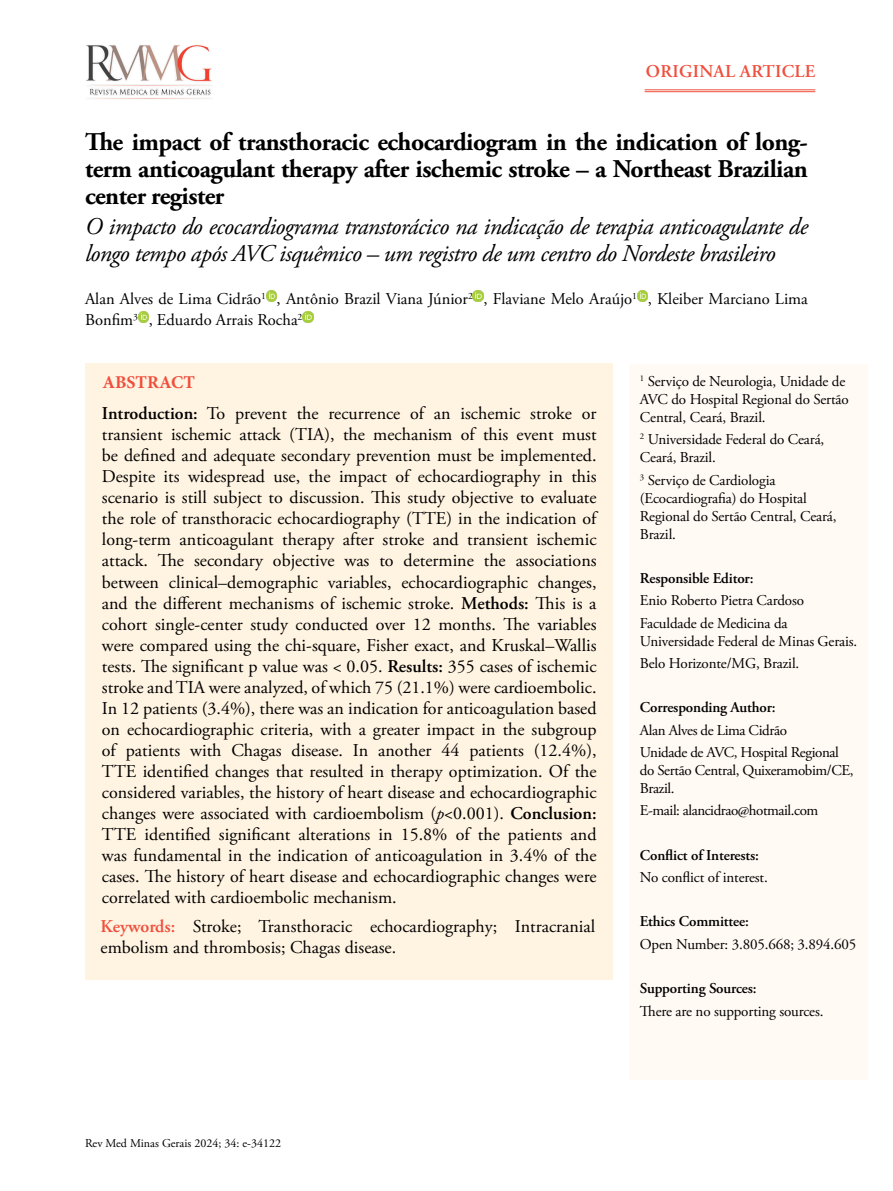
<style>
.page{position:relative;width:893px;height:1191px;background:#fff}
.page>*{position:absolute;margin:0;border:0;box-sizing:border-box;transform-origin:0 0}
.t1{font:700 25.5px/27px "Adobe Garamond Pro";letter-spacing:-.02em;color:#000;text-align:justify}
.t2{font:italic 24px/27px "Adobe Garamond Pro";letter-spacing:-.02em;color:#000}
.t3{font:18px/21px "Adobe Garamond Pro";color:#000;text-align:justify}
.t4{font:600 18px "Adobe Garamond Pro";letter-spacing:.015em;color:#f04e3c}
.t5{font:700 18px "Minion Pro";color:#f04e3c}
.t6{font:16.5px/21px "Adobe Garamond Pro";color:#000}
.t7{font:15px/18px "Adobe Garamond Pro";letter-spacing:-.01em;color:#000}
.t8{font:600 15px "Adobe Garamond Pro";letter-spacing:-.01em;color:#000}
.t9{font:15px "Adobe Garamond Pro";letter-spacing:-.03em;color:#000}
.t10{font:12px "Adobe Garamond Pro";color:#000100}
.s1{font-weight:600}
.s2{font-style:italic}
.s3{font-weight:600;color:#f04e3c}
</style>
<div class="page">
<svg style="left:266px;top:290px;width:11px;height:11px"></svg>
<svg style="left:473px;top:290px;width:10px;height:11px"></svg>
<svg style="left:637px;top:290px;width:11px;height:11px"></svg>
<svg style="left:138px;top:311px;width:11px;height:11px"></svg>
<svg style="left:302px;top:311px;width:11px;height:11px"></svg>
<div style="left:85px;top:363px;width:527px;height:616px;background:#fff3e1"></div>
<div style="left:629px;top:364px;width:238px;height:715px;background:#fffaf4"></div>
<hr style="left:645px;top:90px;width:170px;height:1px;background:#f04e3c">
<hr style="left:645px;top:91px;width:170px;height:1px;background:#f04e3c">
<img style="left:86px;top:45px;width:126px;height:54px">
<p class="t4" style="left:646px;top:61px;width:171px">ORIGINAL ARTICLE</p>
<h1 class="t1" style="left:85px;top:129px;width:724px">The impact of transthoracic echocardiogram in the indication of long&shy;term anticoagulant therapy after ischemic stroke – a Northeast Brazilian center register</h1>
<h2 class="t2" style="left:85px;top:214px;width:724px">O impacto do ecocardiograma transtorácico na indicação de terapia anticoagulante de longo tempo após AVC isquêmico – um registro de um centro do Nordeste brasileiro</h2>
<p class="t6" style="left:85px;top:289px;width:724px">Alan Alves de Lima Cidrão<sup>1</sup> , Antônio Brazil Viana Júnior<sup>2</sup> , Flaviane Melo Araújo<sup>1</sup> , Kleiber Marciano Lima<br>Bonfim<sup>3</sup> , Eduardo Arrais Rocha<sup>2</sup></p>
<p class="t5" style="left:102px;top:370px;width:94px">ABSTRACT</p>
<p class="t3" style="left:102px;top:404px;width:496px"><span class="s1">Introduction:</span> To prevent the recurrence of an ischemic stroke or transient ischemic attack (TIA), the mechanism of this event must be defined and adequate secondary prevention must be implemented.<br>Despite its widespread use, the impact of echocardiography in this scenario is still subject to discussion. This study objective to evaluate the role of transthoracic echocardiography (TTE) in the indication of long-term anticoagulant therapy after stroke and transient ischemic attack. The secondary objective was to determine the associations between clinical–demographic variables, echocardiographic changes, and the different mechanisms of ischemic stroke. <span class="s1">Methods:</span> This is a cohort single-center study conducted over 12 months. The variables were compared using the chi-square, Fisher exact, and Kruskal–Wallis tests. The significant p value was &lt; 0.05. <span class="s1">Results:</span> 355 cases of ischemic stroke and TIA were analyzed, of which 75 (21.1%) were cardioembolic.<br>In 12 patients (3.4%), there was an indication for anticoagulation based on echocardiographic criteria, with a greater impact in the subgroup of patients with Chagas disease. In another 44 patients (12.4%), TTE identified changes that resulted in therapy optimization. Of the considered variables, the history of heart disease and echocardiographic changes were associated with cardioembolism (<span class="s2">p</span>&lt;0.001). <span class="s1">Conclusion:<br></span>TTE identified significant alterations in 15.8% of the patients and was fundamental in the indication of anticoagulation in 3.4% of the cases. The history of heart disease and echocardiographic changes were correlated with cardioembolic mechanism.</p>
<p class="t3" style="left:101px;top:916px;width:496px"><span class="s3">Keywords:</span> Stroke; Transthoracic echocardiography; Intracranial embolism and thrombosis; Chagas disease.</p>
<p class="t7" style="left:640px;top:373px;width:210px"><sup>1</sup> Serviço de Neurologia, Unidade de<br>AVC do Hospital Regional do Sertão<br>Central, Ceará, Brazil.</p>
<p class="t7" style="left:640px;top:431px;width:186px"><sup>2</sup> Universidade Federal do Ceará,<br>Ceará, Brazil.</p>
<p class="t7" style="left:640px;top:471px;width:198px"><sup>3</sup> Serviço de Cardiologia (Ecocardiografia) do Hospital<br>Regional do Sertão Central, Ceará,<br>Brazil.</p>
<p class="t8" style="left:640px;top:570px;width:115px">Responsible Editor:</p>
<p class="t7" style="left:640px;top:590px;width:166px;line-height:22.2px">Enio Roberto Pietra Cardoso<br>Faculdade de Medicina da</p>
<p class="t7" style="left:640px;top:630px;width:219px;line-height:22.2px">Universidade Federal de Minas Gerais.<br>Belo Horizonte/MG, Brazil.</p>
<p class="t8" style="left:640px;top:699px;width:137px">Corresponding Author:</p>
<p class="t7" style="left:640px;top:719px;width:201px;line-height:22.2px">Alan Alves de Lima Cidrão<br>Unidade de AVC, Hospital Regional</p>
<p class="t7" style="left:640px;top:761px;width:215px">do Sertão Central, Quixeramobim/CE,<br>Brazil.</p>
<p class="t9" style="left:640px;top:801px;width:180px">E-mail: alancidrao@hotmail.com</p>
<p class="t8" style="left:640px;top:846px;width:121px">Conflict of Interests:</p>
<p class="t7" style="left:640px;top:868px;width:129px">No conflict of interest.</p>
<p class="t8" style="left:640px;top:913px;width:111px">Ethics Committee:</p>
<p class="t7" style="left:640px;top:935px;width:218px">Open Number: 3.805.668; 3.894.605</p>
<p class="t8" style="left:640px;top:979px;width:118px">Supporting Sources:</p>
<p class="t7" style="left:640px;top:1002px;width:185px">There are no supporting sources.</p>
<p class="t10" style="left:85px;top:1135px;width:197px">Rev Med Minas Gerais 2024; 34: e-34122</p>
</div>
